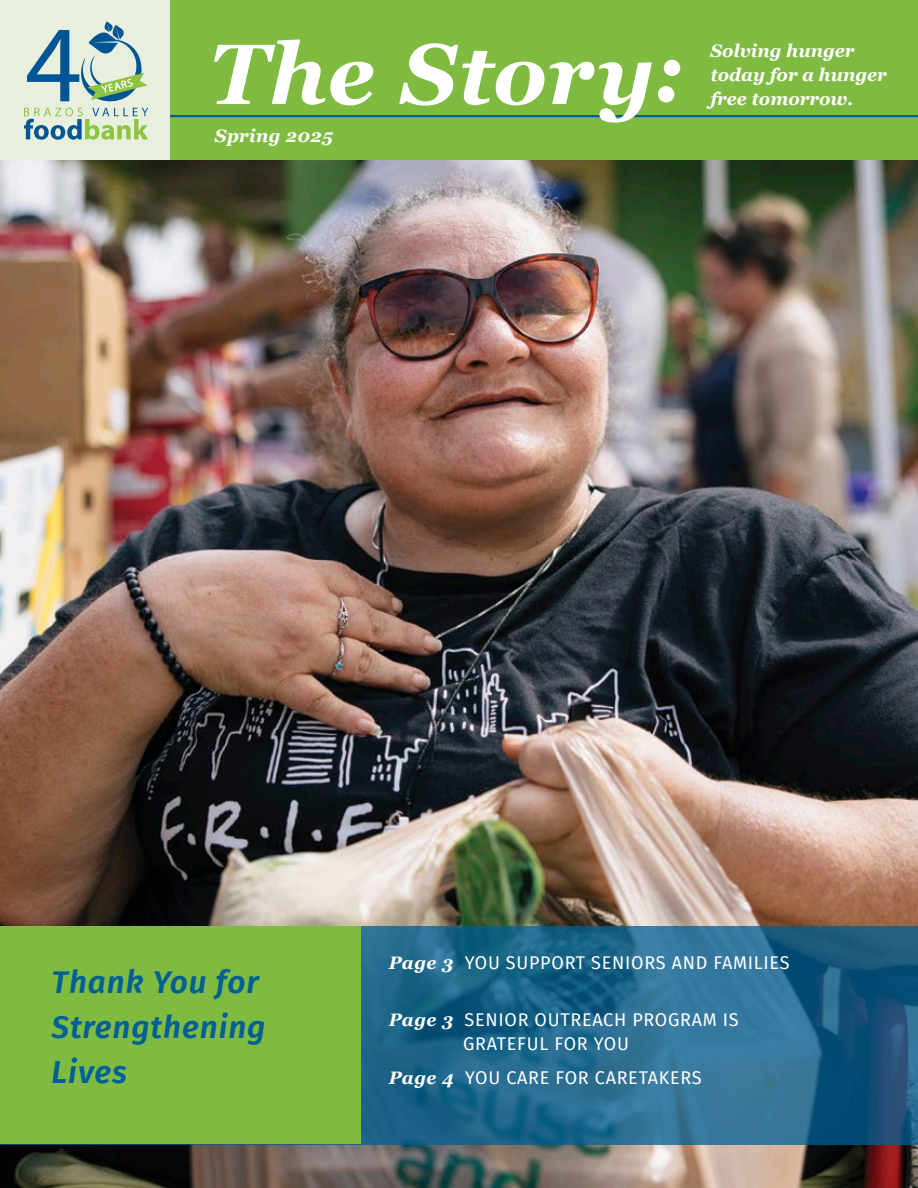
<style>
.page{position:relative;width:918px;height:1188px;background:#fff}
.page>*{position:absolute;margin:0;border:0;box-sizing:border-box;transform-origin:0 0}
.t1{font:italic 700 85.5px "Georgia";letter-spacing:.01em;color:#fff}
.t2{font:italic 600 31.5px/45px "Fira Sans";letter-spacing:.03em;color:#006096}
.t3{font:18px/24px "Fira Sans";letter-spacing:.04em;color:#fff}
.t4{font:italic 700 18px/24px "Georgia";color:#fff}
.t5{font:italic 700 18px "Georgia";letter-spacing:.02em;color:#fff}
.s1{font-family:"Georgia";font-weight:700;font-style:italic}
</style>
<div class="page">
<img style="left:0;top:159px;width:918px;height:1029px">
<svg style="left:0;top:927px;width:918px;height:218px;background:#22668b"></svg>
<div style="left:0;top:927px;width:361px;height:217px;background:#7fbb41"></div>
<div style="left:0;top:0;width:918px;height:159px;background:#7fbb41"></div>
<hr style="left:17px;top:115px;width:901px;height:2px;background:#006096">
<div style="left:0;top:0;width:170px;height:159px;background:#e8f0dd"></div>
<svg style="left:24px;top:21px;width:124px;height:119px"></svg>
<h1 class="t1" style="left:209px;top:11px;width:476px">The Story:</h1>
<p class="t5" style="left:215px;top:123px;width:120px">Spring 2025</p>
<p class="t4" style="left:710px;top:38px;width:178px">Solving hunger today for a hunger free tomorrow.</p>
<h2 class="t2" style="left:52px;top:958px;width:215px">Thank You for<br>Strengthening<br>Lives</h2>
<p class="t3" style="left:389px;top:950px;width:402px"><span class="s1">Page 3</span> YOU SUPPORT SENIORS AND FAMILIES</p>
<p class="t3" style="left:463px;top:1007px;width:277px;text-indent:-74px"><span class="s1">Page 3</span> SENIOR OUTREACH PROGRAM IS<br>GRATEFUL FOR YOU</p>
<p class="t3" style="left:389px;top:1065px;width:315px"><span class="s1">Page 4</span> YOU CARE FOR CARETAKERS</p>
</div>
